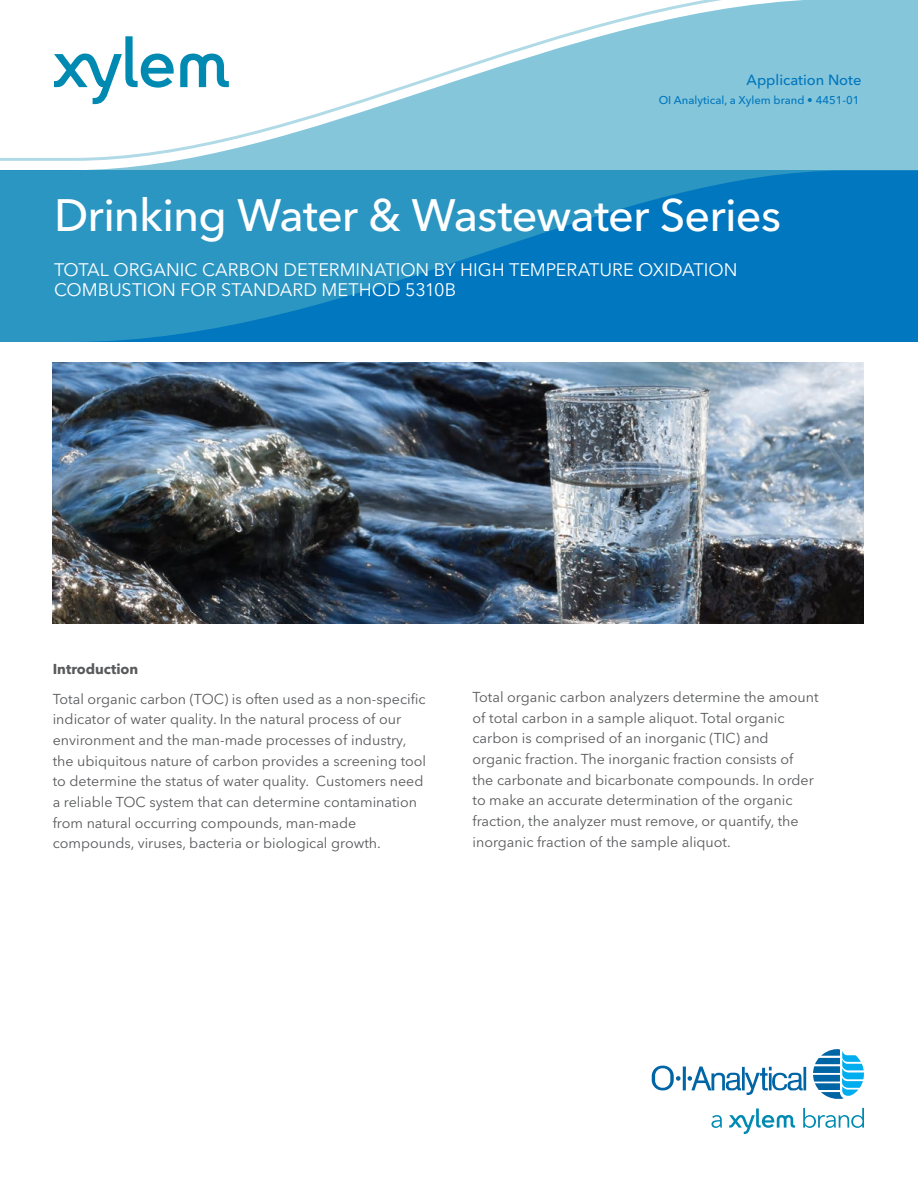
<style>
.page{position:relative;width:918px;height:1188px;background:#fff}
.page>*{position:absolute;margin:0;border:0;box-sizing:border-box;transform-origin:0 0}
.CS_Headline{font:500 45px "Avenir Next LT Pro";letter-spacing:-.02em;color:#fff}
.CS_Subhead{font:18px/20.4px "Avenir Next LT Pro";color:#fff}
.Body_text{font:500 14.7px "Avenir Next LT Pro";color:#0077be}
.Body_text-2{font:14.25px/20.7px "Avenir Next LT Pro";color:#58595b}
.small_body_text{font:500 11.25px "Avenir Next LT Pro";color:#0077be}
.s1{font-weight:700}
</style>
<div class="page">
<img style="left:53px;top:362px;width:811px;height:261px">
<svg style="left:0;top:161px;width:918px;height:181px;background:#1d8ac2"></svg>
<svg style="left:0;top:0;width:918px;height:161px"></svg>
<svg style="left:54px;top:36px;width:175px;height:68px"></svg>
<svg style="left:813px;top:1049px;width:51px;height:50px"></svg>
<svg style="left:652px;top:1066px;width:154px;height:29px"></svg>
<svg style="left:711px;top:1115px;width:11px;height:13px"></svg>
<svg style="left:803px;top:1108px;width:61px;height:20px"></svg>
<svg style="left:729px;top:1108px;width:66px;height:26px"></svg>
<p class="Body_text" style="left:747px;top:71px;width:116px">Application Note</p>
<p class="small_body_text" style="left:659px;top:93px;width:202px">OI Analytical, a Xylem brand • 4451-01</p>
<p class="CS_Headline" style="left:54px;top:188px;width:729px">Drinking Water &amp; Wastewater Series</p>
<p class="CS_Subhead" style="left:54px;top:259px;width:685px">TOTAL ORGANIC CARBON DETERMINATION BY HIGH TEMPERATURE OXIDATION<br>COMBUSTION FOR STANDARD METHOD 5310B</p>
<p class="Body_text-2" style="left:53px;top:654px;width:374px;line-height:29.7px"><span class="s1">Introduction<br></span>Total organic carbon (TOC) is often used as a non-specific</p>
<p class="Body_text-2" style="left:53px;top:709px;width:375px">indicator of water quality. In the natural process of our environment and the man-made processes of industry, the ubiquitous nature of carbon provides a screening tool to determine the status of water quality. Customers need a reliable TOC system that can determine contamination from natural occurring compounds, man-made compounds, viruses, bacteria or biological growth.</p>
<p class="Body_text-2" style="left:472px;top:687px;width:348px">Total organic carbon analyzers determine the amount of total carbon in a sample aliquot. Total organic carbon is comprised of an inorganic (TIC) and organic fraction. The inorganic fraction consists of<br>the carbonate and bicarbonate compounds. In order to make an accurate determination of the organic fraction, the analyzer must remove, or quantify, the inorganic fraction of the sample aliquot.</p>
</div>
